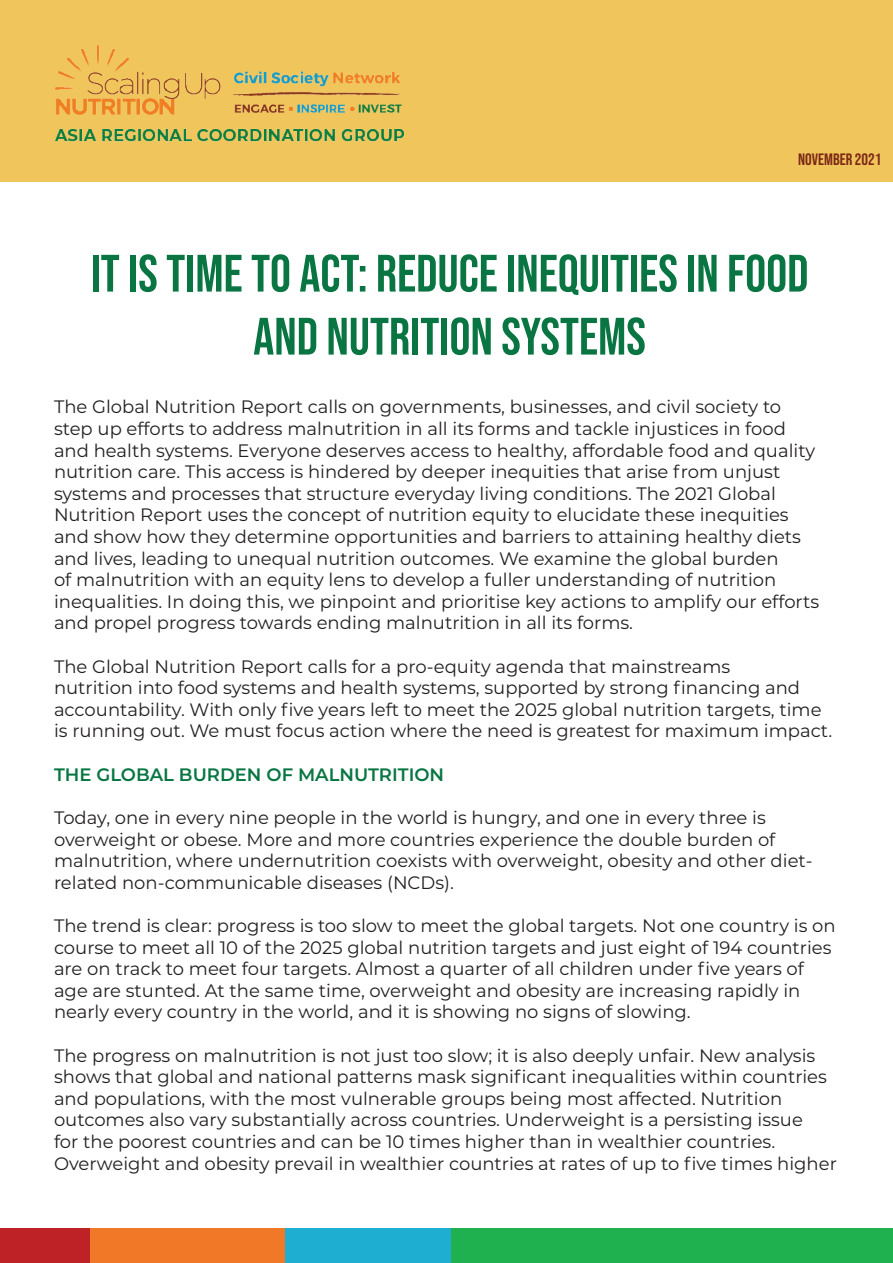
<style>
.page{position:relative;width:893px;height:1263px;background:#fff}
.page>*{position:absolute;margin:0;border:0;box-sizing:border-box;transform-origin:0 0}
.t1{font:52.5px/63px "Bebas Neue";color:#087542;text-align:center}
.t2{font:18px/21.6px "Montserrat";color:#231f20}
.t3{font:600 18px "Montserrat";color:#087642}
.t4{font:16.5px "Bebas Neue";color:#7c2916}
</style>
<div class="page">
<div style="left:0;top:0;width:893px;height:182px;background:#f0c55c"></div>
<div style="left:0;top:1228px;width:91px;height:35px;background:#be2126"></div>
<div style="left:91px;top:1228px;width:194px;height:35px;background:#f07826"></div>
<div style="left:285px;top:1228px;width:166px;height:35px;background:#1eaed2"></div>
<div style="left:451px;top:1228px;width:442px;height:35px;background:#1fb04f"></div>
<img style="left:54px;top:46px;width:351px;height:96px">
<p class="t4" style="left:798px;top:150px;width:85px">NOVEMBER 2021</p>
<h1 class="t1" style="left:91px;top:241px;width:719px">IT IS TIME TO ACT: REDUCE INEQUITIES IN FOOD<br>AND NUTRITION SYSTEMS</h1>
<p class="t2" style="left:54px;top:396px;width:767px">The Global Nutrition Report calls on governments, businesses, and civil society to step up efforts to address malnutrition in all its forms and tackle injustices in food and health systems. Everyone deserves access to healthy, affordable food and quality nutrition care. This access is hindered by deeper inequities that arise from unjust systems and processes that structure everyday living conditions. The 2021 Global Nutrition Report uses the concept of nutrition equity to elucidate these inequities and show how they determine opportunities and barriers to attaining healthy diets and lives, leading to unequal nutrition outcomes. We examine the global burden<br>of malnutrition with an equity lens to develop a fuller understanding of nutrition inequalities. In doing this, we pinpoint and prioritise key actions to amplify our efforts and propel progress towards ending malnutrition in all its forms.</p>
<p class="t2" style="left:54px;top:655px;width:780px">The Global Nutrition Report calls for a pro-equity agenda that mainstreams<br>nutrition into food systems and health systems, supported by strong financing and accountability. With only five years left to meet the 2025 global nutrition targets, time is running out. We must focus action where the need is greatest for maximum impact.</p>
<p class="t3" style="left:54px;top:761px;width:392px">THE GLOBAL BURDEN OF MALNUTRITION</p>
<p class="t2" style="left:54px;top:806px;width:760px">Today, one in every nine people in the world is hungry, and one in every three is overweight or obese. More and more countries experience the double burden of malnutrition, where undernutrition coexists with overweight, obesity and other diet&shy;related non-communicable diseases (NCDs).</p>
<p class="t2" style="left:54px;top:914px;width:783px">The trend is clear: progress is too slow to meet the global targets. Not one country is on course to meet all 10 of the 2025 global nutrition targets and just eight of 194 countries are on track to meet four targets. Almost a quarter of all children under five years of age are stunted. At the same time, overweight and obesity are increasing rapidly in nearly every country in the world, and it is showing no signs of slowing.</p>
<p class="t2" style="left:54px;top:1044px;width:784px">The progress on malnutrition is not just too slow; it is also deeply unfair. New analysis shows that global and national patterns mask significant inequalities within countries and populations, with the most vulnerable groups being most affected. Nutrition outcomes also vary substantially across countries. Underweight is a persisting issue<br>for the poorest countries and can be 10 times higher than in wealthier countries.<br>Overweight and obesity prevail in wealthier countries at rates of up to five times higher</p>
</div>
